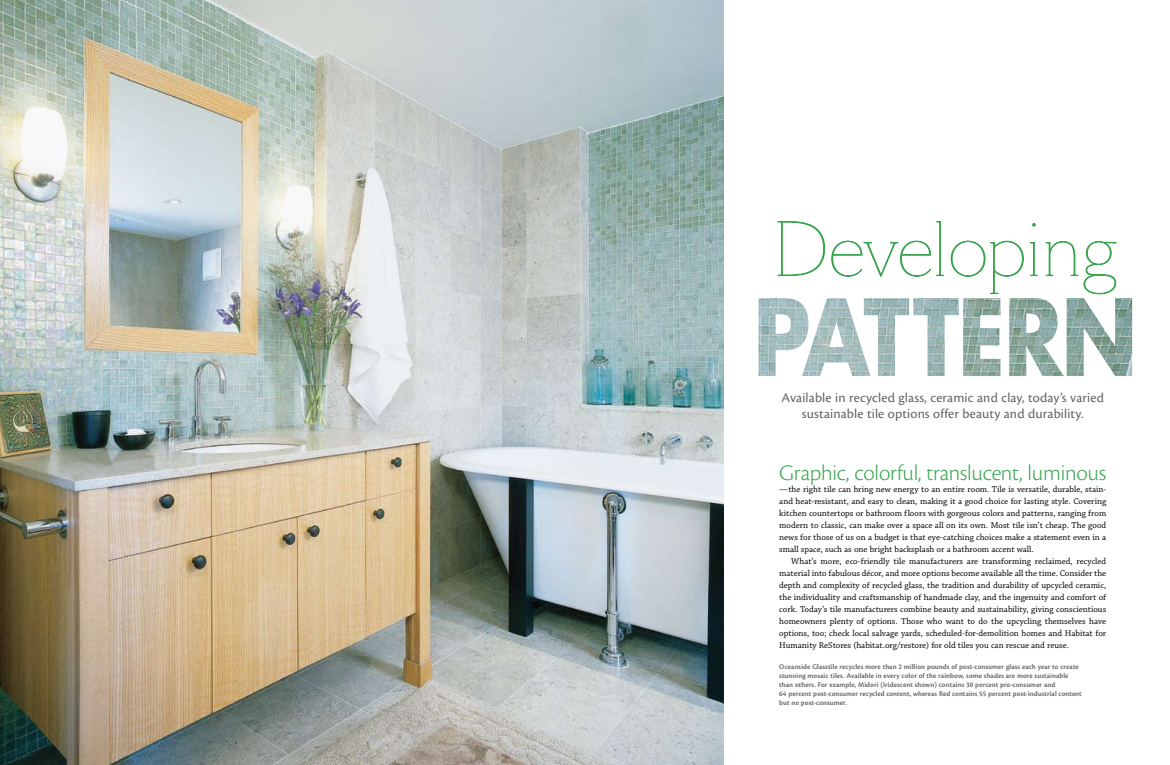
<style>
.page{position:relative;width:1170px;height:765px;background:#fff}
.page>*{position:absolute;margin:0;border:0;box-sizing:border-box;transform-origin:0 0}
.t1{font:300 23px "Cronos Pro";letter-spacing:-.01em;color:#3aa54f}
.t2{font:14px/16px "Cronos Pro";letter-spacing:.01em;color:#636467;text-align:center}
.t3{font:9px/12px "Chaparral Pro";color:#000;text-align:justify}
.t4{font:600 7.5px/9px "Cronos Pro";letter-spacing:.01em;color:#636467}
</style>
<div class="page">
<img style="left:0;top:0;width:724px;height:765px">
<svg style="left:777px;top:221px;width:48px;height:55px"></svg>
<svg style="left:831px;top:221px;width:113px;height:56px"></svg>
<svg style="left:950px;top:240px;width:74px;height:54px"></svg>
<svg style="left:1030px;top:223px;width:8px;height:53px"></svg>
<svg style="left:1046px;top:241px;width:71px;height:54px"></svg>
<img style="left:759px;top:298px;width:373px;height:78px">
<h2 class="t2" style="left:782px;top:390px;width:324px">Available in recycled glass, ceramic and clay, today’s varied sustainable tile options offer beauty and durability.</h2>
<h1 class="t1" style="left:779px;top:460px;width:328px">Graphic, colorful, translucent, luminous</h1>
<p class="t3" style="left:779px;top:484px;width:329px">—the right tile can bring new energy to an entire room. Tile is versatile, durable, stain&shy;and heat-resistant, and easy to clean, making it a good choice for lasting style. Covering kitchen countertops or bathroom floors with gorgeous colors and patterns, ranging from modern to classic, can make over a space all on its own. Most tile isn’t cheap. The good news for those of us on a budget is that eye-catching choices make a statement even in a small space, such as one bright backsplash or a bathroom accent wall.</p>
<p class="t3" style="left:779px;top:555px;width:329px;text-indent:12px">What’s more, eco-friendly tile manufacturers are transforming reclaimed, recycled material into fabulous décor, and more options become available all the time. Consider the depth and complexity of recycled glass, the tradition and durability of upcycled ceramic, the individuality and craftsmanship of handmade clay, and the ingenuity and comfort of cork. Today’s tile manufacturers combine beauty and sustainability, giving conscientious homeowners plenty of options. Those who want to do the upcycling themselves have options, too; check local salvage yards, scheduled-for-demolition homes and Habitat for Humanity ReStores (habitat.org/restore) for old tiles you can rescue and reuse.</p>
<p class="t4" style="left:779px;top:662px;width:304px">Oceanside Glasstile recycles more than 2 million pounds of post-consumer glass each year to create stunning mosaic tiles. Available in every color of the rainbow, some shades are more sustainable than others. For example, Midori (Iridescent shown) contains 30 percent pre-consumer and<br>64 percent post-consumer recycled content, whereas Red contains 55 percent post-industrial content but no post-consumer.</p>
</div>
